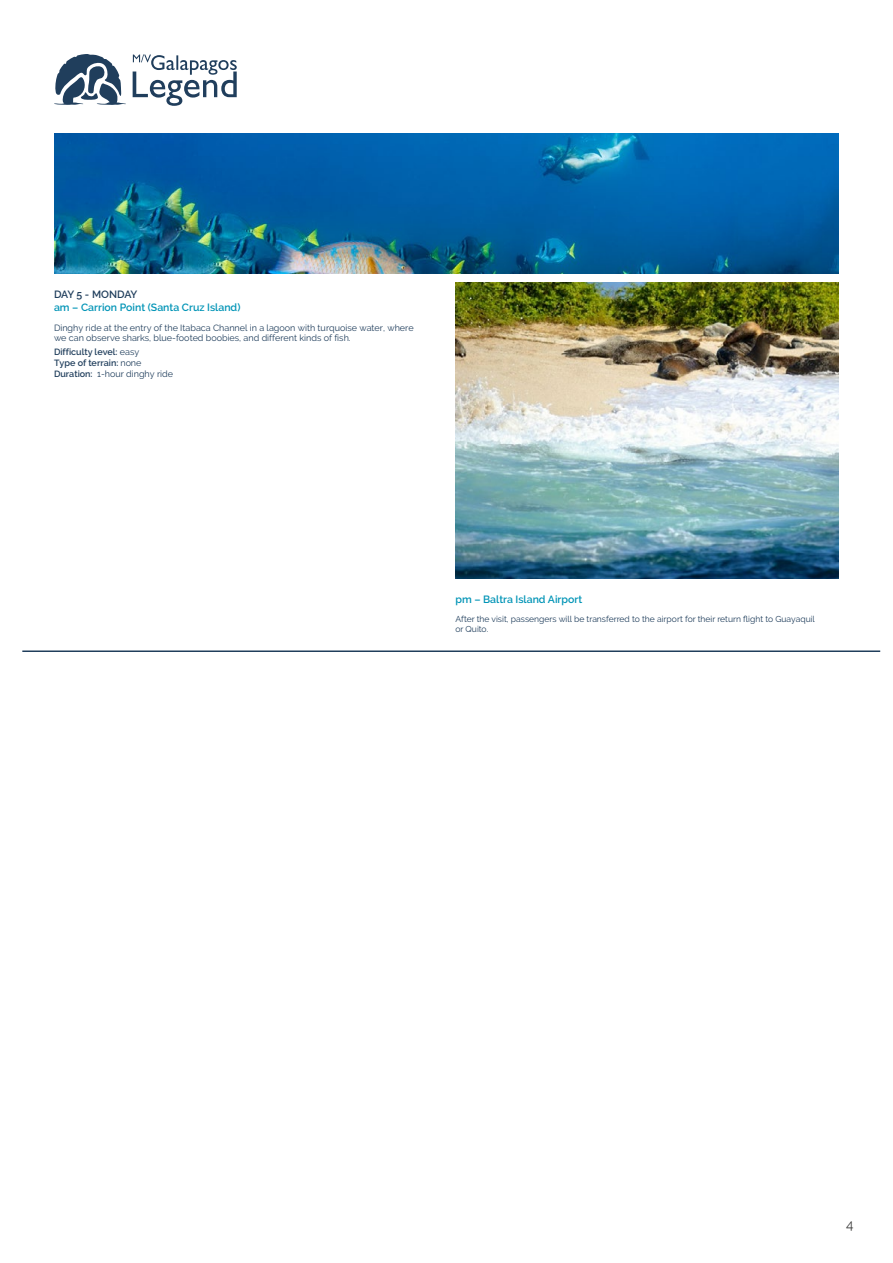
<style>
.page{position:relative;width:893px;height:1263px;background:#fff}
.page>*{position:absolute;margin:0;border:0;box-sizing:border-box;transform-origin:0 0}
.t1{font:13.5px "Raleway";color:#3c3c3b}
.t2{font:600 10.5px "Raleway";color:#0094b6}
.t3{font:600 10.5px "Raleway";letter-spacing:-.025em;color:#203e5c}
.t4{font:9px/10.8px "Raleway";color:#203e5c}
.t5{font:600 9px/10.8px "Raleway";color:#203e5c}
.t6{font:8.55px/10.2px "Raleway";color:#203e5c}
.s1{font-weight:400}
</style>
<div class="page">
<svg style="left:133px;top:54px;width:104px;height:52px"></svg>
<svg style="left:54px;top:54px;width:72px;height:51px"></svg>
<hr style="left:22px;top:650px;width:858px;height:2px;background:#203e5c">
<img style="left:455px;top:283px;width:384px;height:296px">
<img style="left:54px;top:134px;width:785px;height:140px">
<p class="t3" style="left:54px;top:288px;width:85px">DAY 5 - MONDAY</p>
<p class="t2" style="left:54px;top:301px;width:188px">am – Carrion Point (Santa Cruz Island)</p>
<p class="t4" style="left:54px;top:322px;width:361px">Dinghy ride at the entry of the Itabaca Channel in a lagoon with turquoise water, where we can observe sharks, blue-footed boobies, and different kinds of fish.</p>
<p class="t5" style="left:54px;top:347px;width:121px">Difficulty level: <span class="s1">easy<br></span>Type of terrain: <span class="s1">none<br></span>Duration: <span class="s1">1-hour dinghy ride</span></p>
<p class="t2" style="left:455px;top:593px;width:128px">pm – Baltra Island Airport</p>
<p class="t6" style="left:455px;top:614px;width:361px">After the visit, passengers will be transferred to the airport for their return flight to Guayaquil or Quito.</p>
<h1 class="t1" style="left:846px;top:1216px;width:9px">4</h1>
</div>
